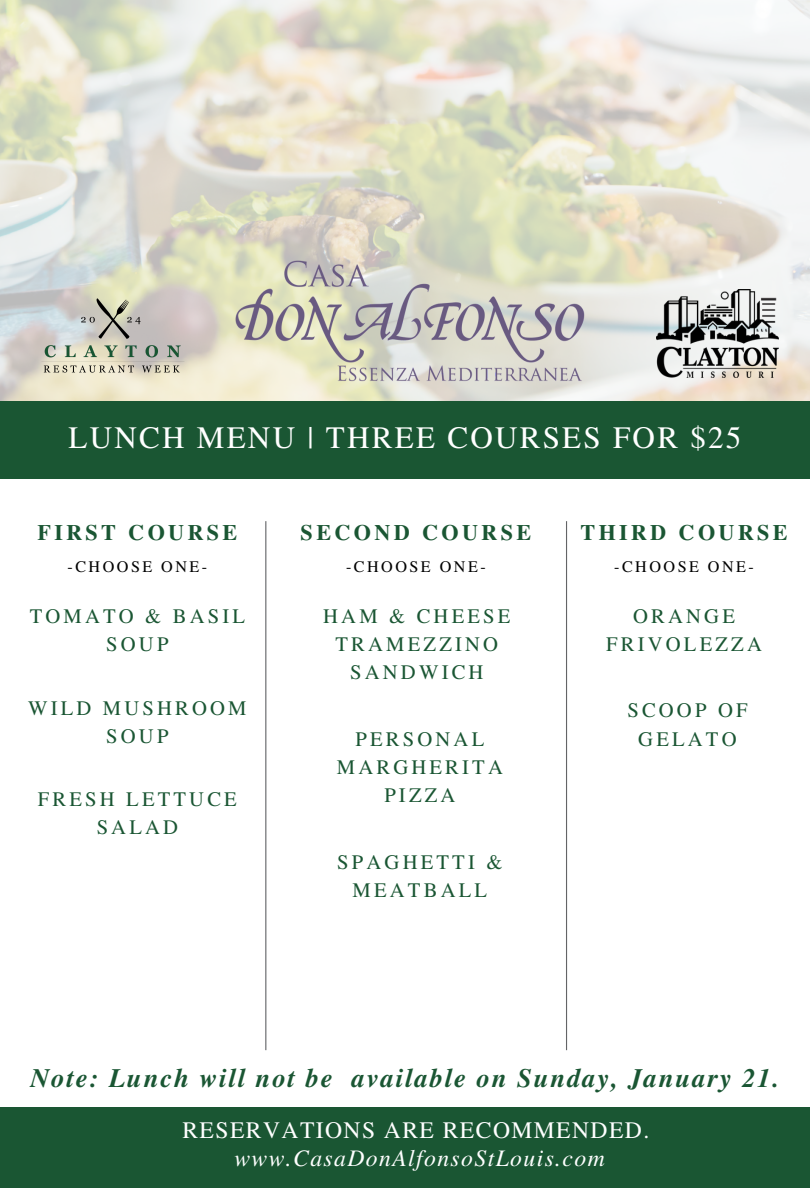
<style>
.page{position:relative;width:810px;height:1188px;background:#fff}
.page>*{position:absolute;margin:0;border:0;box-sizing:border-box;transform-origin:0 0}
.t1{font:31.05px "Free Serif";letter-spacing:.07em;color:#fff}
.t2{font:italic 700 26.55px "Free Serif";letter-spacing:.07em;color:#1a5633}
.t3{font:italic 23.7px "Free Serif";letter-spacing:.06em;color:#fff}
.t4{font:23.7px "Free Serif";letter-spacing:.06em;color:#fff}
.t5{font:700 22.05px "Free Serif";letter-spacing:.155em;color:#1a5633}
.t6{font:20.55px/28.2px "Free Serif";letter-spacing:.155em;color:#1a5633;text-align:center}
.t7{font:16.05px "Free Serif";letter-spacing:.155em;color:#000}
</style>
<div class="page">
<img style="left:0;top:0;width:810px;height:400px">
<hr style="left:265px;top:521px;width:1px;height:529px;background:#636466">
<hr style="left:566px;top:521px;width:1px;height:529px;background:#636466">
<div style="left:0;top:401px;width:810px;height:77px;background:#1a5633"></div>
<div style="left:0;top:1107px;width:810px;height:81px;background:#1a5633"></div>
<img style="left:32px;top:292px;width:161px;height:89px">
<img style="left:657px;top:290px;width:121px;height:88px">
<img style="left:236px;top:261px;width:348px;height:120px">
<p class="t1" style="left:68px;top:420px;width:675px">LUNCH MENU | THREE COURSES FOR $25</p>
<p class="t5" style="left:38px;top:520px;width:201px">FIRST COURSE</p>
<p class="t5" style="left:301px;top:520px;width:232px">SECOND COURSE</p>
<p class="t5" style="left:581px;top:520px;width:209px">THIRD COURSE</p>
<p class="t7" style="left:68px;top:558px;width:141px">-CHOOSE ONE-</p>
<p class="t7" style="left:346px;top:558px;width:141px">-CHOOSE ONE-</p>
<p class="t7" style="left:614px;top:558px;width:141px">-CHOOSE ONE-</p>
<p class="t6" style="left:30px;top:603px;width:217px">TOMATO &amp; BASIL<br>SOUP</p>
<p class="t6" style="left:323px;top:603px;width:189px">HAM &amp; CHEESE<br>TRAMEZZINO<br>SANDWICH</p>
<p class="t6" style="left:606px;top:603px;width:157px">ORANGE<br>FRIVOLEZZA</p>
<p class="t6" style="left:28px;top:695px;width:220px">WILD MUSHROOM<br>SOUP</p>
<p class="t6" style="left:38px;top:786px;width:201px">FRESH LETTUCE<br>SALAD</p>
<p class="t6" style="left:337px;top:726px;width:168px">PERSONAL<br>MARGHERITA<br>PIZZA</p>
<p class="t6" style="left:337px;top:849px;width:167px">SPAGHETTI &amp;<br>MEATBALL</p>
<p class="t6" style="left:627px;top:697px;width:122px">SCOOP OF<br>GELATO</p>
<p class="t2" style="left:30px;top:1063px;width:751px">Note: Lunch will not be available on Sunday, January 21.</p>
<p class="t4" style="left:182px;top:1116px;width:468px">RESERVATIONS ARE RECOMMENDED.</p>
<p class="t3" style="left:234px;top:1144px;width:372px">www.CasaDonAlfonsoStLouis.com</p>
</div>
